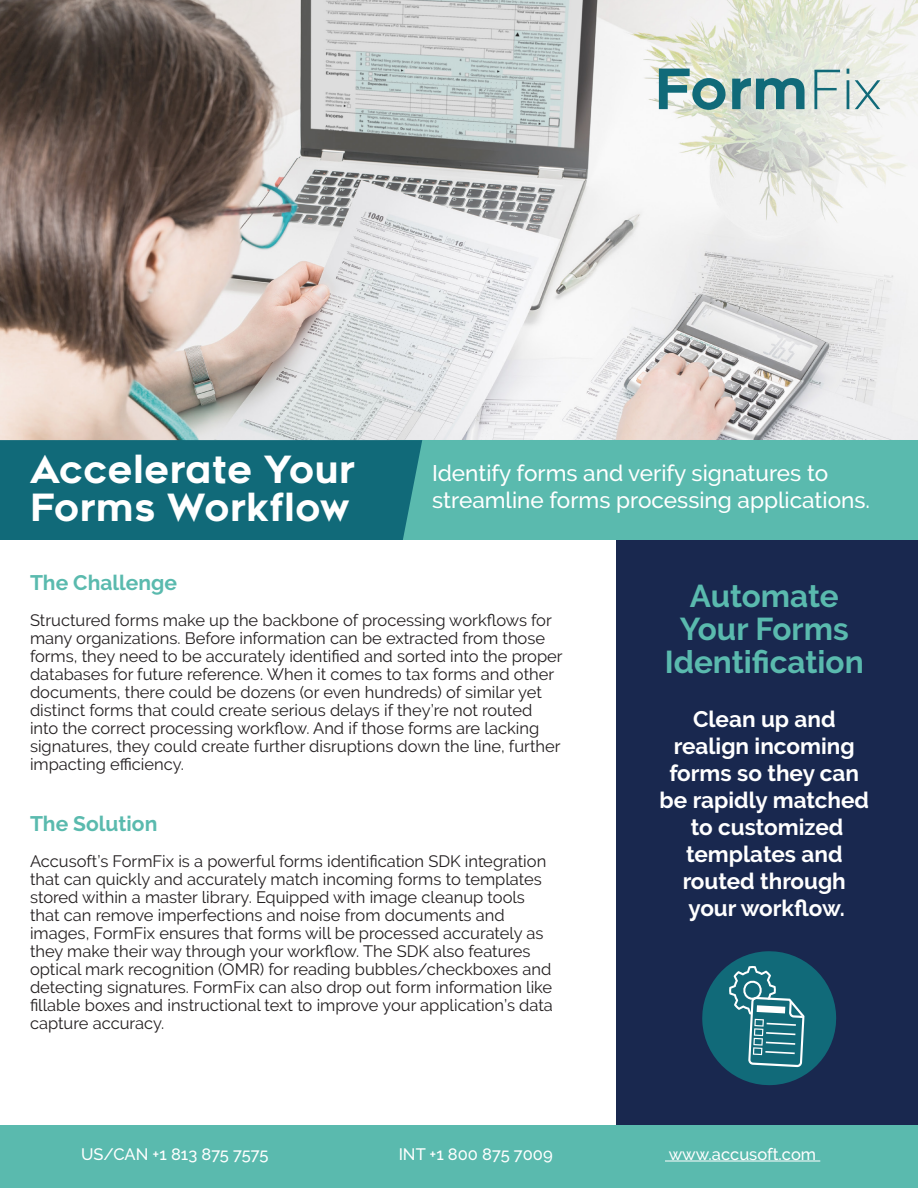
<style>
.page{position:relative;width:918px;height:1188px;background:#fff}
.page>*{position:absolute;margin:0;border:0;box-sizing:border-box;transform-origin:0 0}
.t1{font:55.5px "Renogare";color:#116a79}
.t2{font:37.5px/37.5px "Renogare";color:#fff}
.t3{font:700 31.5px/33px "Raleway";color:#5abaae;text-align:center}
.t4{font:700 22.5px/27px "Raleway";color:#fff}
.t5{font:500 22.5px/27px "Raleway";color:#fff}
.t6{font:700 21px "Raleway";color:#5abaae}
.t7{font:16.5px/18px "Raleway";color:#231f20}
.t8{font:500 16.5px "Raleway";color:#fff}
.s1{font-family:"Raleway";font-weight:300}
</style>
<div class="page">
<div style="left:617px;top:540px;width:301px;height:586px;background:#19284f"></div>
<img style="left:0;top:0;width:918px;height:440px">
<div style="left:390px;top:440px;width:528px;height:100px;background:#5abaae"></div>
<div style="left:0;top:440px;width:422px;height:100px;background:#116a79"></div>
<div style="left:0;top:1126px;width:918px;height:62px;background:#5abaae"></div>
<hr style="left:665px;top:1161px;width:155px;height:1px;background:#fff">
<svg style="left:702px;top:951px;width:135px;height:135px"></svg>
<p class="t1" style="left:655px;top:53px;width:228px">Form<span class="s1">Fix</span></p>
<p class="t2" style="left:30px;top:451px;width:327px">Accelerate Your<br>Forms Workflow</p>
<p class="t5" style="left:432px;top:460px;width:439px">Identify forms and verify signatures to streamline forms processing applications.</p>
<p class="t6" style="left:30px;top:571px;width:148px">The Challenge</p>
<p class="t7" style="left:30px;top:611px;width:534px">Structured forms make up the backbone of processing workflows for many organizations. Before information can be extracted from those forms, they need to be accurately identified and sorted into the proper databases for future reference. When it comes to tax forms and other documents, there could be dozens (or even hundreds) of similar yet distinct forms that could create serious delays if they’re not routed into the correct processing workflow. And if those forms are lacking signatures, they could create further disruptions down the line, further impacting efficiency.</p>
<p class="t6" style="left:30px;top:812px;width:129px">The Solution</p>
<p class="t7" style="left:30px;top:852px;width:524px">Accusoft’s FormFix is a powerful forms identification SDK integration that can quickly and accurately match incoming forms to templates stored within a master library. Equipped with image cleanup tools that can remove imperfections and noise from documents and images, FormFix ensures that forms will be processed accurately as they make their way through your workflow. The SDK also features optical mark recognition (OMR) for reading bubbles/checkboxes and detecting signatures. FormFix can also drop out form information like fillable boxes and instructional text to improve your application’s data capture accuracy.</p>
<p class="t3" style="left:665px;top:580px;width:200px">Automate<br>Your Forms<br>Identification</p>
<p class="t4" style="left:693px;top:706px;width:144px">Clean up and</p>
<p class="t4" style="left:674px;top:733px;width:182px">realign incoming</p>
<p class="t4" style="left:670px;top:760px;width:191px">forms so they can</p>
<p class="t4" style="left:660px;top:787px;width:211px">be rapidly matched</p>
<p class="t4" style="left:686px;top:814px;width:159px">to customized templates and</p>
<p class="t4" style="left:683px;top:868px;width:165px">routed through</p>
<p class="t4" style="left:688px;top:895px;width:158px">your workflow.</p>
<p class="t8" style="left:81px;top:1144px;width:189px">US/CAN +1 813 875 7575</p>
<p class="t8" style="left:399px;top:1144px;width:156px">INT +1 800 875 7009</p>
<p class="t8" style="left:669px;top:1144px;width:149px">www.accusoft.com</p>
</div>
